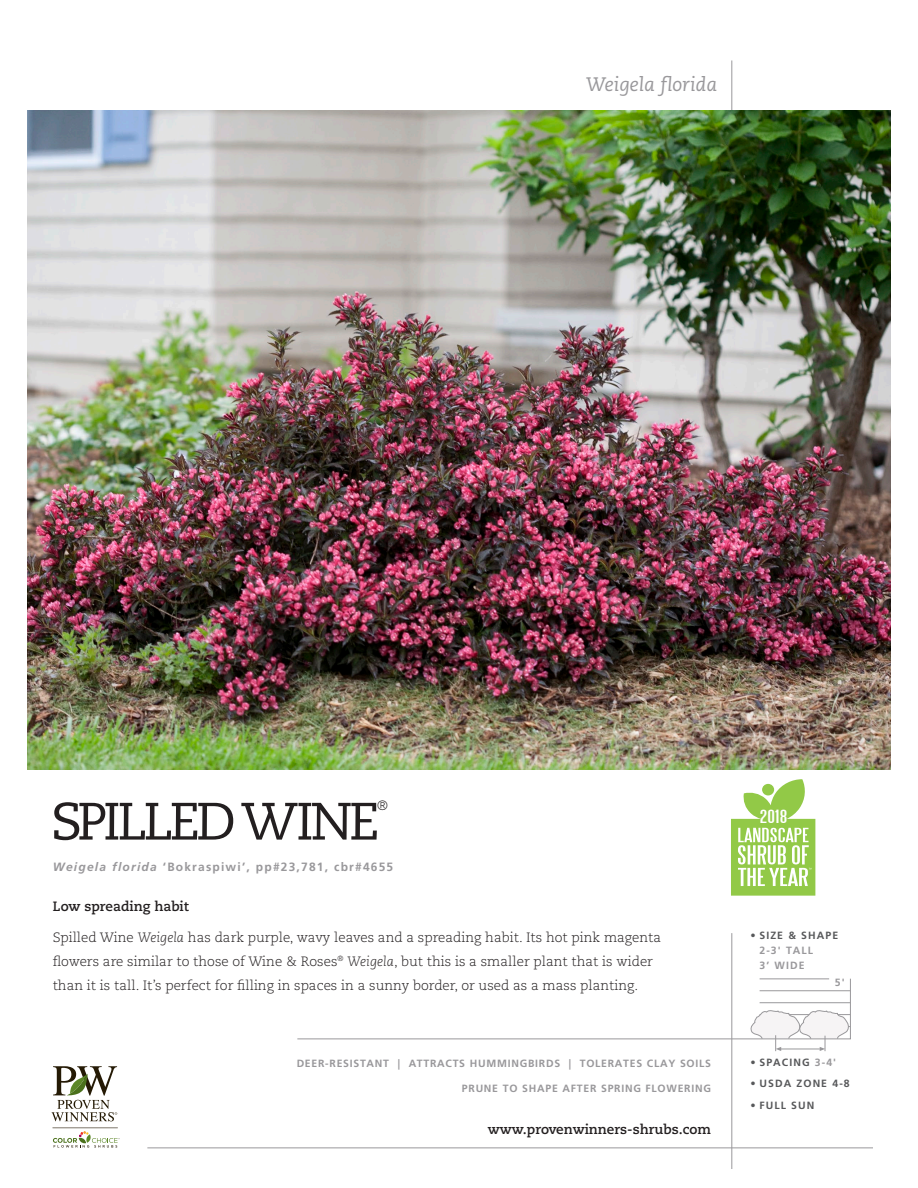
<style>
.page{position:relative;width:918px;height:1188px;background:#fff}
.page>*{position:absolute;margin:0;border:0;box-sizing:border-box;transform-origin:0 0}
.t1{font:52.5px "Caecilia";letter-spacing:-.06em;color:#231f20}
.t2{font:italic 19.5px "Caecilia";color:#99989b}
.t3{font:15px "Steelfish";color:#fff;scale:1.5 1}
.t4{font:300 13.5px/24px "Caecilia";color:#231f20}
.t5{font:700 13.5px "Caecilia";color:#231f20}
.t6{font:700 12px "Frutiger";letter-spacing:.1em;color:#99989b}
.t7{font:700 10.5px "Frutiger";letter-spacing:.07em;color:#99989b}
.t8{font:700 10.5px "Frutiger";letter-spacing:.1em;color:#57585a}
.t9{font:700 10.5px/15px "Frutiger";letter-spacing:.1em;color:#99989b}
.s1{font-style:italic}
.s2{color:#99989b}
</style>
<div class="page">
<hr style="left:731px;top:60px;width:1px;height:67px;background:#99989b">
<img style="left:27px;top:110px;width:864px;height:660px">
<hr style="left:731px;top:933px;width:1px;height:236px;background:#99989b">
<svg style="left:297px;top:978px;width:554px;height:73px"></svg>
<svg style="left:731px;top:779px;width:84px;height:117px"></svg>
<div style="left:762px;top:784px;width:12px;height:11px;background:#92c947;border-radius:50%"></div>
<hr style="left:147px;top:1148px;width:726px;height:1px;background:#99989b">
<svg style="left:51px;top:1066px;width:66px;height:55px"></svg>
<svg style="left:52px;top:1128px;width:68px;height:20px"></svg>
<h2 class="t2" style="left:586px;top:74px;width:133px">Weigela florida</h2>
<h1 class="t1" style="left:51px;top:791px;width:330px">SPILLED WINE</h1>
<p class="t4" style="left:377px;top:793px;width:12px">®</p>
<p class="t6" style="left:53px;top:860px;width:342px"><span class="s1">Weigela florida</span> ‘Bokraspiwi’, pp#23,781, cbr#4655</p>
<p class="t5" style="left:53px;top:899px;width:138px">Low spreading habit</p>
<p class="t4" style="left:53px;top:926px;width:610px">Spilled Wine <span class="s1">Weigela</span> has dark purple, wavy leaves and a spreading habit. Its hot pink magenta flowers are similar to those of Wine &amp; Roses<sup>®</sup> <span class="s1">Weigela</span>, but this is a smaller plant that is wider than it is tall. It’s perfect for filling in spaces in a sunny border, or used as a mass planting.</p>
<p class="t7" style="left:297px;top:1057px;width:416px">DEER-RESISTANT | ATTRACTS HUMMINGBIRDS | TOLERATES CLAY SOILS</p>
<p class="t7" style="left:462px;top:1082px;width:251px">PRUNE TO SHAPE AFTER SPRING FLOWERING</p>
<p class="t5" style="left:488px;top:1121px;width:225px">www.provenwinners-shrubs.com</p>
<p class="t3" style="left:760px;top:808px;width:20px">2018</p>
<p class="t8" style="left:751px;top:930px;width:89px">• SIZE &amp; SHAPE</p>
<p class="t9" style="left:760px;top:943px;width:55px">2-3' TALL<br>3’ WIDE</p>
<p class="t7" style="left:835px;top:976px;width:11px">5'</p>
<p class="t8" style="left:751px;top:1056px;width:87px">• SPACING <span class="s2">3-4'</span></p>
<p class="t8" style="left:751px;top:1078px;width:101px">• USDA ZONE 4-8</p>
<p class="t8" style="left:751px;top:1099px;width:65px">• FULL SUN</p>
</div>
